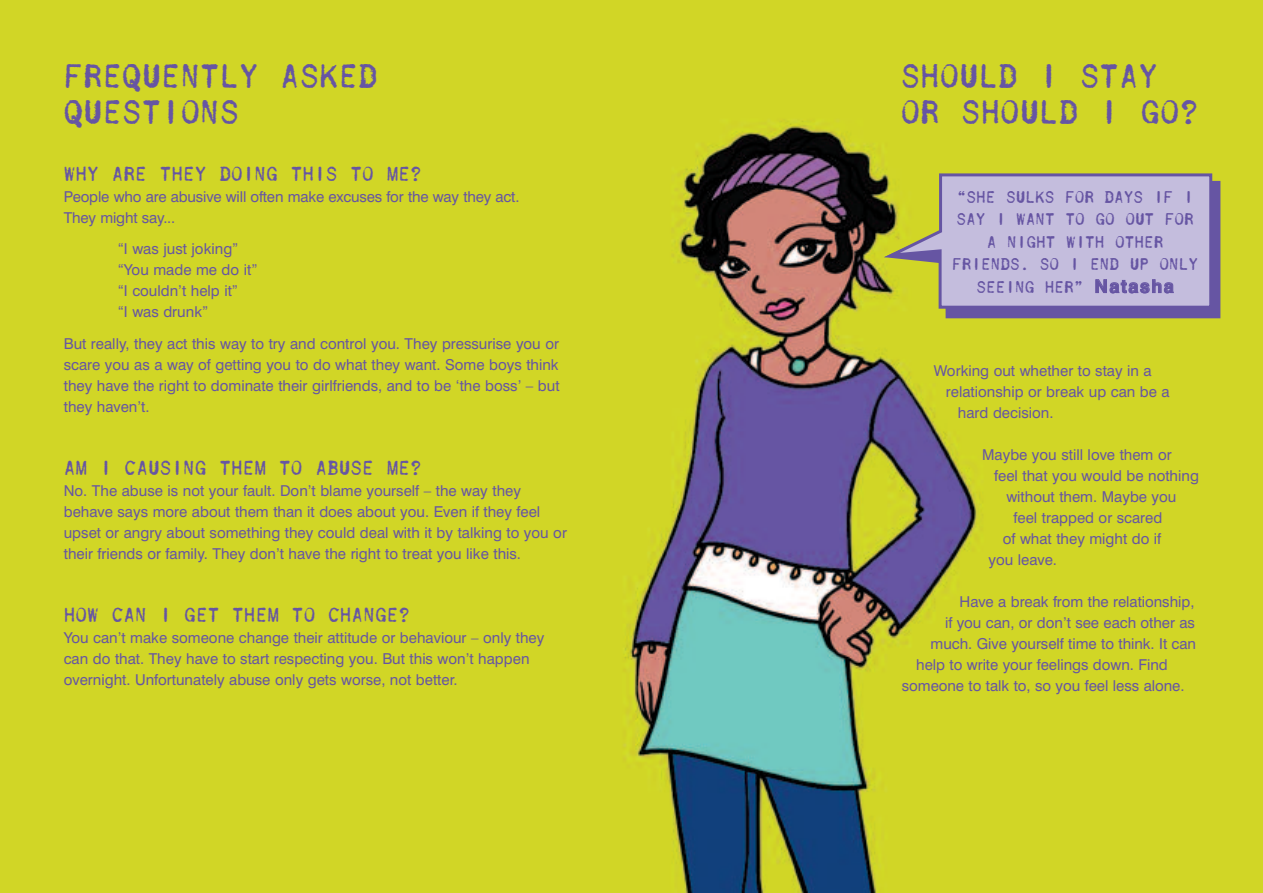
<style>
.page{position:relative;width:1263px;height:893px;background:#fff}
.page>*{position:absolute;margin:0;border:0;box-sizing:border-box;transform-origin:0 0}
.t1{font:30px/36px "Cablegram Urgent";color:#6655a3}
.t2{font:18px "Cablegram Urgent";color:#6655a3}
.t3{font:15px/21px "Swiss 721 BT";color:#6655a3}
.t4{font:15px/22.5px "Cablegram Urgent";letter-spacing:-.005em;color:#6655a3;text-align:center}
.s1{font-family:"Swiss 721 BT";font-weight:700;font-size:18px}
</style>
<div class="page">
<img style="left:0;top:0;width:1263px;height:893px">
<svg style="left:884px;top:181px;width:336px;height:137px;background:#746691"></svg>
<svg style="left:884px;top:173px;width:328px;height:136px;background:#bdb7bd"></svg>
<h1 class="t1" style="left:64px;top:59px;width:315px">FREQUENTLY ASKED<br>QUESTIONS</h1>
<p class="t2" style="left:64px;top:164px;width:360px">WHY ARE THEY DOING THIS TO ME?</p>
<p class="t3" style="left:64px;top:187px;width:457px">People who are abusive will often make excuses for the way they act.<br>They might say...</p>
<p class="t3" style="left:118px;top:240px;width:141px">“I was just joking” “You made me do it” “I couldn’t help it”<br>“I was drunk”</p>
<p class="t3" style="left:64px;top:334px;width:497px;text-align:justify">But really, they act this way to try and control you. They pressurise you or scare you as a way of getting you to do what they want. Some boys think they have the right to dominate their girlfriends, and to be ‘the boss’ – but they haven’t.</p>
<p class="t2" style="left:64px;top:458px;width:360px">AM I CAUSING THEM TO ABUSE ME?</p>
<p class="t3" style="left:64px;top:481px;width:505px">No. The abuse is not your fault. Don’t blame yourself – the way they behave says more about them than it does about you. Even if they feel upset or angry about something they could deal with it by talking to you or their friends or family. They don’t have the right to treat you like this.</p>
<p class="t2" style="left:64px;top:605px;width:348px">HOW CAN I GET THEM TO CHANGE?</p>
<p class="t3" style="left:64px;top:628px;width:482px">You can’t make someone change their attitude or behaviour – only they can do that. They have to start respecting you. But this won’t happen overnight. Unfortunately abuse only gets worse, not better.</p>
<h1 class="t1" style="left:901px;top:59px;width:300px">SHOULD I STAY<br>OR SHOULD I GO?</h1>
<p class="t4" style="left:952px;top:186px;width:248px">“SHE SULKS FOR DAYS IF I<br>SAY I WANT TO GO OUT FOR<br>A NIGHT WITH OTHER<br>FRIENDS. SO I END UP ONLY<br>SEEING HER” <span class="s1">Natasha</span></p>
<p class="t3" style="left:934px;top:361px;width:219px">Working out whether to stay in a</p>
<p class="t3" style="left:946px;top:382px;width:225px">relationship or break up can be a</p>
<p class="t3" style="left:958px;top:403px;width:97px">hard decision.</p>
<p class="t3" style="left:982px;top:445px;width:191px">Maybe you still love them or</p>
<p class="t3" style="left:994px;top:466px;width:206px">feel that you would be nothing</p>
<p class="t3" style="left:1006px;top:487px;width:172px">without them. Maybe you</p>
<p class="t3" style="left:1013px;top:508px;width:150px">feel trapped or scared</p>
<p class="t3" style="left:1003px;top:529px;width:160px">of what they might do if</p>
<p class="t3" style="left:988px;top:550px;width:70px">you leave.</p>
<p class="t3" style="left:959px;top:592px;width:236px">Have a break from the relationship,</p>
<p class="t3" style="left:945px;top:613px;width:251px">if you can, or don’t see each other as</p>
<p class="t3" style="left:931px;top:634px;width:267px">much. Give yourself time to think. It can</p>
<p class="t3" style="left:916px;top:655px;width:253px">help to write your feelings down. Find</p>
<p class="t3" style="left:902px;top:676px;width:284px">someone to talk to, so you feel less alone.</p>
</div>
